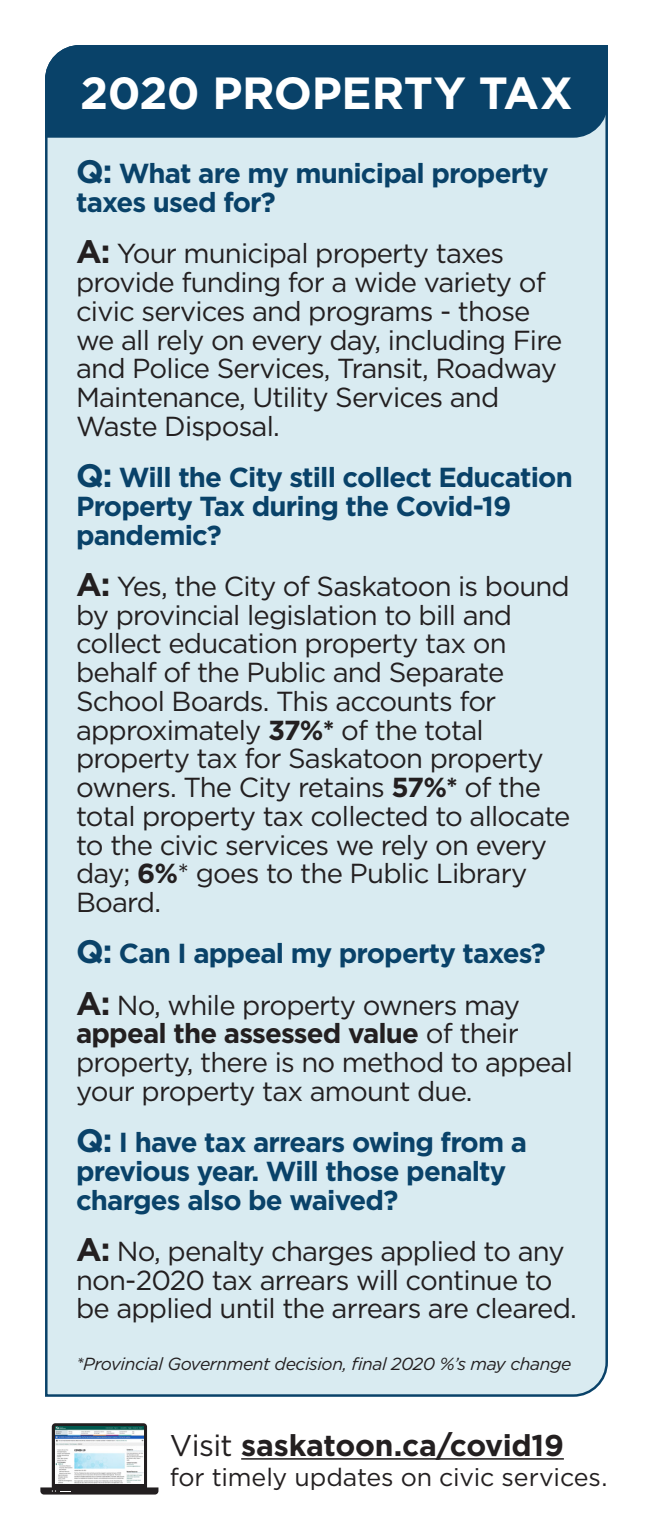
<style>
.page{position:relative;width:653px;height:1530px;background:#fff}
.page>*{position:absolute;margin:0;border:0;box-sizing:border-box;transform-origin:0 0}
.t1{font:700 45px "Gotham";letter-spacing:-.01em;color:#fff}
.t2{font:700 30px "Gotham";letter-spacing:-.01em;color:#231f20}
.t3{font:27.5px/28.8px "Gotham";letter-spacing:-.03em;color:#231f20}
.t4{font:700 27.5px/28.8px "Gotham";letter-spacing:-.03em;color:#094269}
.t5{font:25px "Gotham";letter-spacing:-.01em;color:#231f20}
.t6{font:italic 17.5px "Gotham";letter-spacing:-.025em;color:#231f20}
.s1{font-size:32.5px}
.s2{font-weight:700;font-size:32.5px}
.s3{font-weight:700}
.s4{font-weight:400}
</style>
<div class="page">
<div style="left:45px;top:138px;width:563px;height:1259px;background:#d9ebf1"></div>
<div style="left:45px;top:45px;width:563px;height:93px;background:#094269"></div>
<hr style="left:241px;top:1458px;width:322px;height:2px;background:#231f20">
<div style="left:52px;top:1423px;width:95px;height:69px;background:#231f20;border-radius:4px"></div>
<svg style="left:40px;top:1487px;width:118px;height:8px"></svg>
<img style="left:55px;top:1427px;width:89px;height:57px">
<p class="t1" style="left:80px;top:64px;width:494px">2020 PROPERTY TAX</p>
<p class="t4" style="left:76px;top:159px;width:474px"><span class="s1">Q:</span> What are my municipal property taxes used for?</p>
<p class="t3" style="left:76px;top:239px;width:487px"><span class="s2">A:</span> Your municipal property taxes provide funding for a wide variety of civic services and programs - those we all rely on every day, including Fire and Police Services, Transit, Roadway Maintenance, Utility Services and Waste Disposal.</p>
<p class="t4" style="left:76px;top:463px;width:498px"><span class="s1">Q:</span> Will the City still collect Education<br>Property Tax during the Covid-19 pandemic?</p>
<p class="t3" style="left:76px;top:571px;width:496px"><span class="s2">A:</span> Yes, the City of Saskatoon is bound by provincial legislation to bill and collect education property tax on behalf of the Public and Separate School Boards. This accounts for approximately <span class="s3">37%*</span> of the total property tax for Saskatoon property owners. The City retains <span class="s3">57%*</span> of the total property tax collected to allocate to the civic services we rely on every day; <span class="s3">6%</span>* goes to the Public Library Board.</p>
<p class="t4" style="left:76px;top:939px;width:471px"><span class="s1">Q:</span> Can I appeal my property taxes?</p>
<p class="t3" style="left:76px;top:990px;width:498px"><span class="s2">A:</span> No, while property owners may <span class="s3">appeal the assessed value</span> of their property, there is no method to appeal your property tax amount due.</p>
<p class="t4" style="left:76px;top:1128px;width:452px"><span class="s1">Q:</span> I have tax arrears owing from a previous year. Will those penalty charges also be waived?</p>
<p class="t3" style="left:76px;top:1236px;width:502px"><span class="s2">A:</span> No, penalty charges applied to any non-2020 tax arrears will continue to be applied until the arrears are cleared.</p>
<p class="t6" style="left:76px;top:1352px;width:496px">*Provincial Government decision, final 2020 %’s may change</p>
<p class="t2" style="left:170px;top:1425px;width:395px"><span class="s4">Visit</span> saskatoon.ca/covid19</p>
<p class="t5" style="left:170px;top:1461px;width:439px">for timely updates on civic services.</p>
</div>
